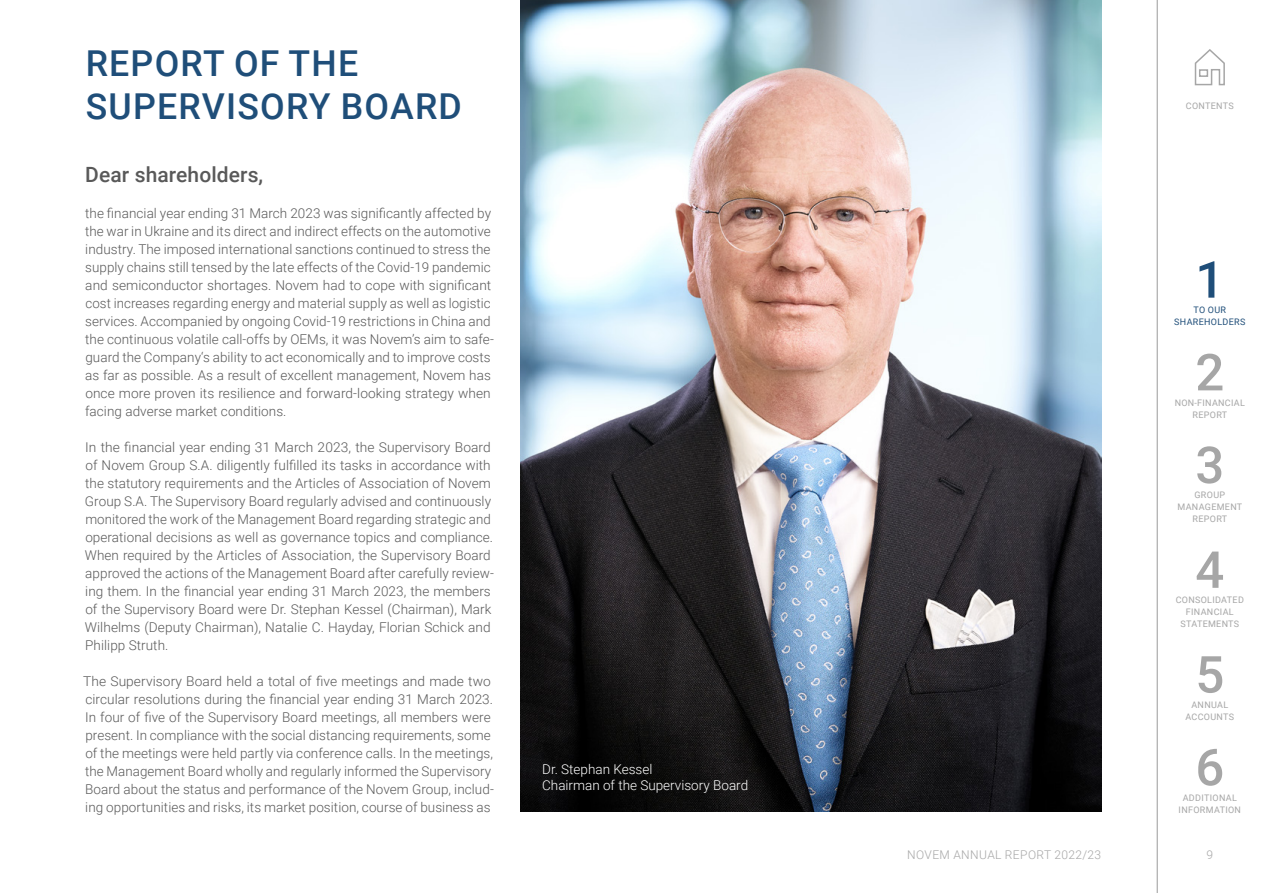
<style>
.page{position:relative;width:1263px;height:893px;background:#fff}
.page>*{position:absolute;margin:0;border:0;box-sizing:border-box;transform-origin:0 0}
.t1{font:500 51px "Roboto";color:#a6a6a6}
.t2{font:500 51px "Roboto";color:#1f4e79}
.t3{font:500 35.7px/42.9px "Roboto";letter-spacing:.035em;color:#1f4e79}
.t4{font:500 21px "Roboto";letter-spacing:.005em;color:#595959}
.t5{font:300 13.5px/18px "Roboto";letter-spacing:.005em;color:#595959}
.t6{font:300 13.5px/16.2px "Roboto";color:#fff}
.t7{font:300 12px "Roboto";letter-spacing:.035em;color:#a6a6a6}
.t8{font:9px/12px "Roboto";letter-spacing:.035em;color:#a6a6a6;text-align:center}
.t9{font:9px/12px "Roboto";letter-spacing:.035em;color:#1f4e79;text-align:center}
</style>
<div class="page">
<hr style="left:1157px;top:0;width:1px;height:893px;background:#a6a6a6">
<img style="left:521px;top:0;width:580px;height:812px">
<svg style="left:1194px;top:49px;width:31px;height:37px"></svg>
<div style="left:1199px;top:69px;width:9px;height:8px;border:2px solid #a6a6a6"></div>
<h2 class="t3" style="left:86px;top:40px;width:378px">REPORT OF THE<br>SUPERVISORY BOARD</h2>
<h3 class="t4" style="left:85px;top:159px;width:180px">Dear shareholders,</h3>
<p class="t5" style="left:85px;top:203px;width:410px">the financial year ending 31 March 2023 was significantly affected by the war in Ukraine and its direct and indirect effects on the automotive industry. The imposed international sanctions continued to stress the supply chains still tensed by the late effects of the Covid‑19 pandemic and semiconductor shortages. Novem had to cope with significant cost increases regarding energy and material supply as well as logistic services. Accompanied by ongoing Covid‑19 restrictions in China and the continuous volatile call‑offs by OEMs, it was Novem’s aim to safe&shy;guard the Company‘s ability to act economically and to improve costs as far as possible. As a result of excellent management, Novem has once more proven its resilience and forward‑looking strategy when facing adverse market conditions.</p>
<p class="t5" style="left:85px;top:437px;width:410px">In the financial year ending 31 March 2023, the Supervisory Board of Novem Group S.A. diligently fulfilled its tasks in accordance with the statutory requirements and the Articles of Association of Novem Group S.A. The Supervisory Board regularly advised and continuously monitored the work of the Management Board regarding strategic and operational decisions as well as governance topics and compliance.<br>When required by the Articles of Association, the Supervisory Board approved the actions of the Management Board after carefully review&shy;ing them. In the financial year ending 31 March 2023, the members of the Supervisory Board were Dr. Stephan Kessel (Chairman), Mark Wilhelms (Deputy Chairman), Natalie C. Hayday, Florian Schick and Philipp Struth.</p>
<p class="t5" style="left:83px;top:671px;width:412px">The Supervisory Board held a total of five meetings and made two circular resolutions during the financial year ending 31 March 2023.<br>In four of five of the Supervisory Board meetings, all members were present. In compliance with the social distancing requirements, some of the meetings were held partly via conference calls. In the meetings, the Management Board wholly and regularly informed the Supervisory Board about the status and performance of the Novem Group, includ&shy;ing opportunities and risks, its market position, course of business as</p>
<p class="t6" style="left:542px;top:761px;width:207px">Dr. Stephan Kessel<br>Chairman of the Supervisory Board</p>
<p class="t8" style="left:1186px;top:100px;width:49px">CONTENTS</p>
<h1 class="t2" style="left:1195px;top:244px;width:30px">1</h1>
<p class="t9" style="left:1174px;top:303px;width:73px">TO OUR<br>SHAREHOLDERS</p>
<h1 class="t1" style="left:1195px;top:336px;width:30px">2</h1>
<p class="t8" style="left:1175px;top:396px;width:72px">NON-FINANCIAL<br>REPORT</p>
<h1 class="t1" style="left:1195px;top:429px;width:30px">3</h1>
<p class="t8" style="left:1177px;top:489px;width:66px">GROUP<br>MANAGEMENT<br>REPORT</p>
<h1 class="t1" style="left:1195px;top:534px;width:30px">4</h1>
<p class="t8" style="left:1176px;top:593px;width:70px">CONSOLIDATED<br>FINANCIAL<br>STATEMENTS</p>
<h1 class="t1" style="left:1195px;top:639px;width:30px">5</h1>
<p class="t8" style="left:1185px;top:698px;width:50px">ANNUAL<br>ACCOUNTS</p>
<h1 class="t1" style="left:1195px;top:731px;width:30px">6</h1>
<p class="t8" style="left:1178px;top:791px;width:64px">ADDITIONAL<br>INFORMATION</p>
<p class="t7" style="left:907px;top:846px;width:195px">NOVEM ANNUAL REPORT 2022/23</p>
<p class="t7" style="left:1206px;top:846px;width:8px">9</p>
</div>
